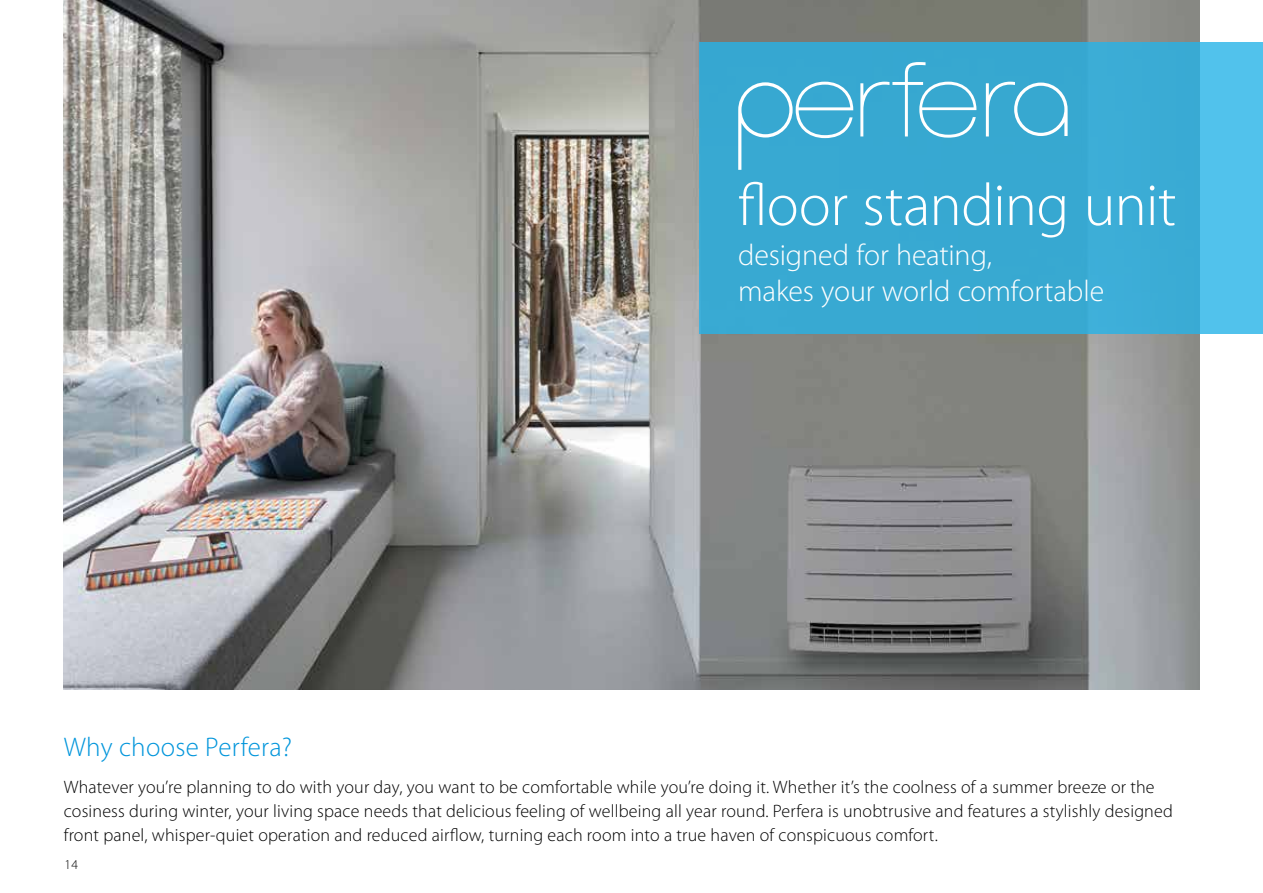
<style>
.page{position:relative;width:1263px;height:893px;background:#fff}
.page>*{position:absolute;margin:0;border:0;box-sizing:border-box;transform-origin:0 0}
.t1{font:300 60px "Myriad Pro";letter-spacing:-.005em;color:#fff}
.t2{font:300 30px/36px "Myriad Pro";letter-spacing:-.005em;color:#fff}
.t3{font:300 27px "Myriad Pro";letter-spacing:.01em;color:#0095db}
.t4{font:300 18px/24px "Myriad Pro";letter-spacing:.01em;color:#000}
.t5{font:300 13.5px "Myriad Pro";color:#000}
</style>
<div class="page">
<img style="left:63px;top:0;width:1136px;height:690px">
<svg style="left:700px;top:43px;width:563px;height:291px;background:#3bacd5"></svg>
<svg style="left:986px;top:82px;width:81px;height:54px;background:#5bb7d8"></svg>
<svg style="left:860px;top:62px;width:116px;height:76px;background:#51b3d6"></svg>
<svg style="left:738px;top:82px;width:115px;height:88px;background:#51b3d7"></svg>
<h1 class="t1" style="left:738px;top:172px;width:440px">floor standing unit</h1>
<h2 class="t2" style="left:738px;top:237px;width:368px">designed for heating,<br>makes your world comfortable</h2>
<h3 class="t3" style="left:64px;top:732px;width:230px">Why choose Perfera?</h3>
<p class="t4" style="left:64px;top:775px;width:1110px">Whatever you’re planning to do with your day, you want to be comfortable while you’re doing it. Whether it’s the coolness of a summer breeze or the cosiness during winter, your living space needs that delicious feeling of wellbeing all year round. Perfera is unobtrusive and features a stylishly designed front panel, whisper-quiet operation and reduced airflow, turning each room into a true haven of conspicuous comfort.</p>
<p class="t5" style="left:65px;top:857px;width:15px">14</p>
</div>
